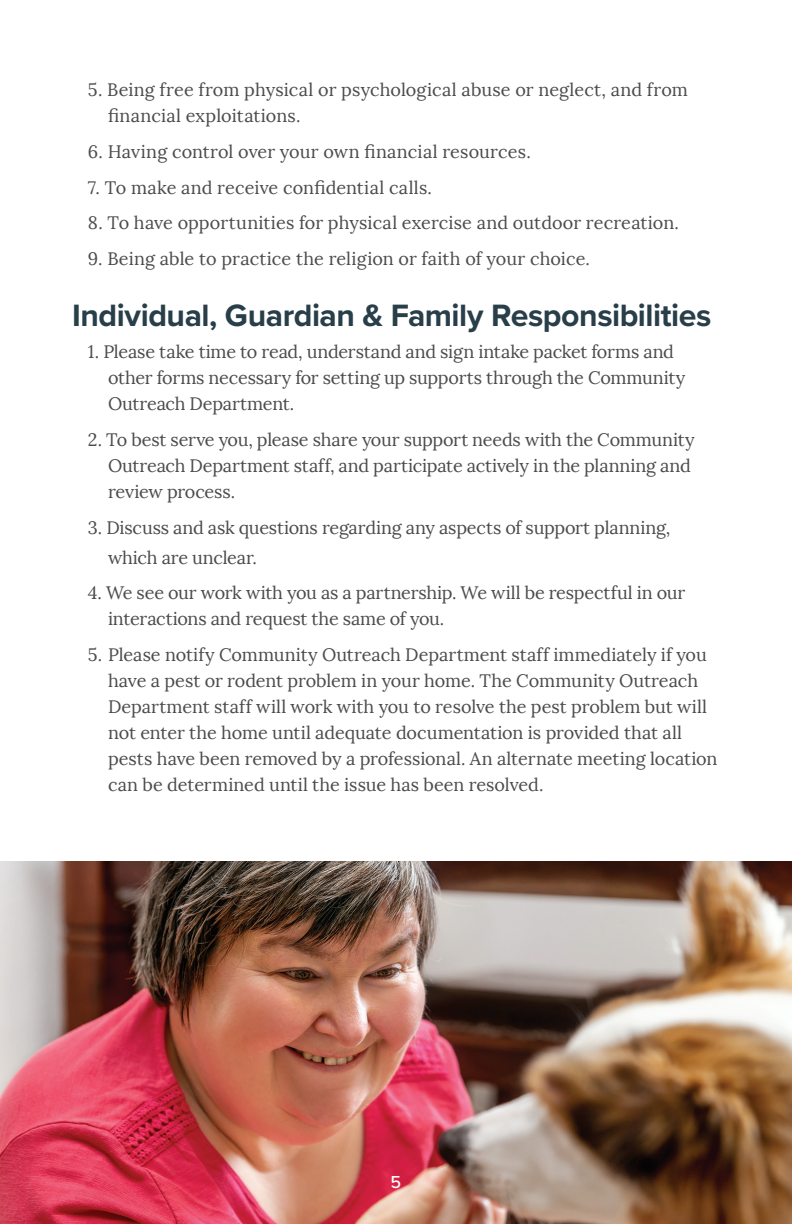
<style>
.page{position:relative;width:792px;height:1224px;background:#fff}
.page>*{position:absolute;margin:0;border:0;box-sizing:border-box;transform-origin:0 0}
.Head2{font:700 32px "Proxima Nova";letter-spacing:-.015em;color:#283e49}
.Body{font:18px/26px "Lora";letter-spacing:-.005em;color:#4b4c4d}
.t1{font:500 18px "Proxima Nova";color:#fff}
</style>
<div class="page">
<img style="left:0;top:861px;width:792px;height:363px">
<p class="Body" style="left:108px;top:77px;width:581px;text-indent:-20px">5. Being free from physical or psychological abuse or neglect, and from financial exploitations.</p>
<p class="Body" style="left:88px;top:139px;width:444px">6. Having control over your own financial resources.</p>
<p class="Body" style="left:88px;top:174px;width:346px">7. To make and receive confidential calls.</p>
<p class="Body" style="left:88px;top:210px;width:593px">8. To have opportunities for physical exercise and outdoor recreation.</p>
<p class="Body" style="left:88px;top:246px;width:504px">9. Being able to practice the religion or faith of your choice.</p>
<p class="Head2" style="left:72px;top:292px;width:641px">Individual, Guardian &amp; Family Responsibilities</p>
<p class="Body" style="left:108px;top:339px;width:579px;text-indent:-20px">1. Please take time to read, understand and sign intake packet forms and other forms necessary for setting up supports through the Community<br>Outreach Department.</p>
<p class="Body" style="left:108px;top:426px;width:588px;text-indent:-20px">2. To best serve you, please share your support needs with the Community<br>Outreach Department staff, and participate actively in the planning and review process.</p>
<p class="Body" style="left:108px;top:512px;width:564px;line-height:30px;text-indent:-20px">3. Discuss and ask questions regarding any aspects of support planning, which are unclear.</p>
<p class="Body" style="left:108px;top:580px;width:579px;text-indent:-20px">4. We see our work with you as a partnership. We will be respectful in our interactions and request the same of you.</p>
<p class="Body" style="left:108px;top:642px;width:611px;text-indent:-20px">5. Please notify Community Outreach Department staff immediately if you have a pest or rodent problem in your home. The Community Outreach Department staff will work with you to resolve the pest problem but will not enter the home until adequate documentation is provided that all pests have been removed by a professional. An alternate meeting location can be determined until the issue has been resolved.</p>
<p class="t1" style="left:391px;top:1169px;width:12px">5</p>
</div>
